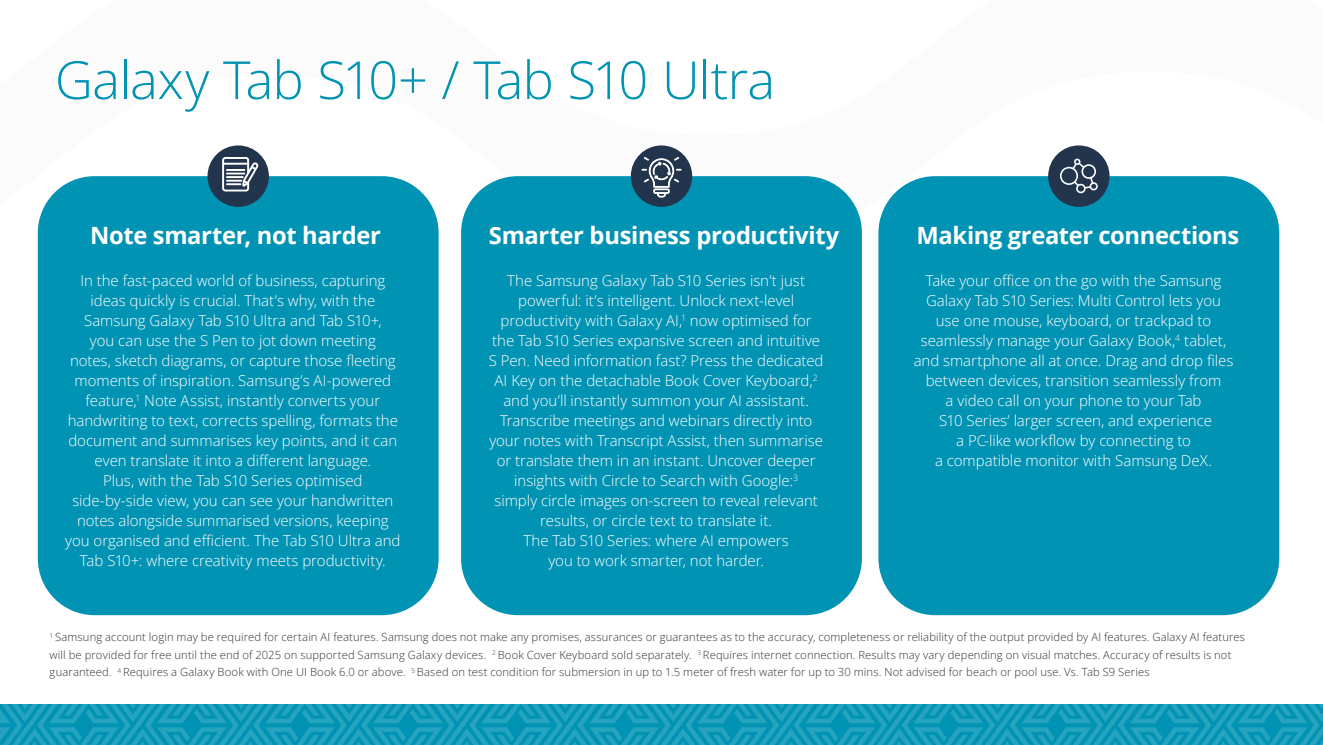
<style>
.page{position:relative;width:1323px;height:745px;background:#fff}
.page>*{position:absolute;margin:0;border:0;box-sizing:border-box;transform-origin:0 0}
.t1{font:52.5px "Open Sans";letter-spacing:-.015em;color:#0093b3}
.t2{font:700 23.75px "Open Sans";letter-spacing:-.015em;color:#fff}
.t3{font:15px/20px "Open Sans";color:#fff;text-align:center}
.t4{font:11.25px/17.5px "Open Sans";letter-spacing:.01em;color:#343233}
</style>
<div class="page">
<div style="left:38px;top:176px;width:401px;height:438px;background:#0093b3;border-radius:57px"></div>
<div style="left:461px;top:176px;width:401px;height:438px;background:#0093b3;border-radius:57px"></div>
<div style="left:878px;top:176px;width:401px;height:438px;background:#0093b3;border-radius:57px"></div>
<div style="left:208px;top:145px;width:61px;height:62px;background:#23354d;border-radius:50%"></div>
<div style="left:631px;top:145px;width:61px;height:62px;background:#23354d;border-radius:50%"></div>
<div style="left:1048px;top:145px;width:61px;height:62px;background:#23354d;border-radius:50%"></div>
<svg style="left:0;top:704px;width:1323px;height:40px;background:#139bb8"></svg>
<svg style="left:222px;top:157px;width:36px;height:34px"></svg>
<svg style="left:1060px;top:158px;width:38px;height:35px"></svg>
<svg style="left:642px;top:157px;width:39px;height:40px"></svg>
<h1 class="t1" style="left:55px;top:44px;width:722px">Galaxy Tab S10+ / Tab S10 Ultra</h1>
<h2 class="t2" style="left:90px;top:219px;width:292px">Note smarter, not harder</h2>
<h2 class="t2" style="left:489px;top:219px;width:352px">Smarter business productivity</h2>
<h2 class="t2" style="left:917px;top:219px;width:324px">Making greater connections</h2>
<p class="t3" style="left:65px;top:270px;width:337px">In the fast-paced world of business, capturing ideas quickly is crucial. That’s why, with the Samsung Galaxy Tab S10 Ultra and Tab S10+,<br>you can use the S Pen to jot down meeting<br>notes, sketch diagrams, or capture those fleeting moments of inspiration. Samsung’s AI-powered feature,<sup>1</sup> Note Assist, instantly converts your handwriting to text, corrects spelling, formats the document and summarises key points, and it can even translate it into a different language.<br>Plus, with the Tab S10 Series optimised side-by-side view, you can see your handwritten notes alongside summarised versions, keeping you organised and efficient. The Tab S10 Ultra and Tab S10+: where creativity meets productivity.</p>
<p class="t3" style="left:914px;top:269px;width:321px">Take your office on the go with the Samsung Galaxy Tab S10 Series: Multi Control lets you use one mouse, keyboard, or trackpad to seamlessly manage your Galaxy Book,<sup>4</sup> tablet, and smartphone all at once. Drag and drop files between devices, transition seamlessly from<br>a video call on your phone to your Tab<br>S10 Series’ larger screen, and experience<br>a PC-like workflow by connecting to<br>a compatible monitor with Samsung DeX.</p>
<p class="t3" style="left:489px;top:269px;width:336px">The Samsung Galaxy Tab S10 Series isn’t just powerful: it’s intelligent. Unlock next-level productivity with Galaxy AI,<sup>1</sup> now optimised for the Tab S10 Series expansive screen and intuitive S Pen. Need information fast? Press the dedicated AI Key on the detachable Book Cover Keyboard,<sup>2 </sup>and you’ll instantly summon your AI assistant.<br>Transcribe meetings and webinars directly into your notes with Transcript Assist, then summarise or translate them in an instant. Uncover deeper insights with Circle to Search with Google:<sup>3<br></sup>simply circle images on-screen to reveal relevant results, or circle text to translate it.<br>The Tab S10 Series: where AI empowers<br>you to work smarter, not harder.</p>
<p class="t4" style="left:50px;top:627px;width:1197px"><sup>1</sup> Samsung account login may be required for certain AI features. Samsung does not make any promises, assurances or guarantees as to the accuracy, completeness or reliability of the output provided by AI features. Galaxy AI features will be provided for free until the end of 2025 on supported Samsung Galaxy devices. <sup>2</sup> Book Cover Keyboard sold separately. <sup>3</sup> Requires internet connection. Results may vary depending on visual matches. Accuracy of results is not guaranteed. <sup>4</sup> Requires a Galaxy Book with One UI Book 6.0 or above. <sup>5</sup> Based on test condition for submersion in up to 1.5 meter of fresh water for up to 30 mins. Not advised for beach or pool use. Vs. Tab S9 Series</p>
</div>
